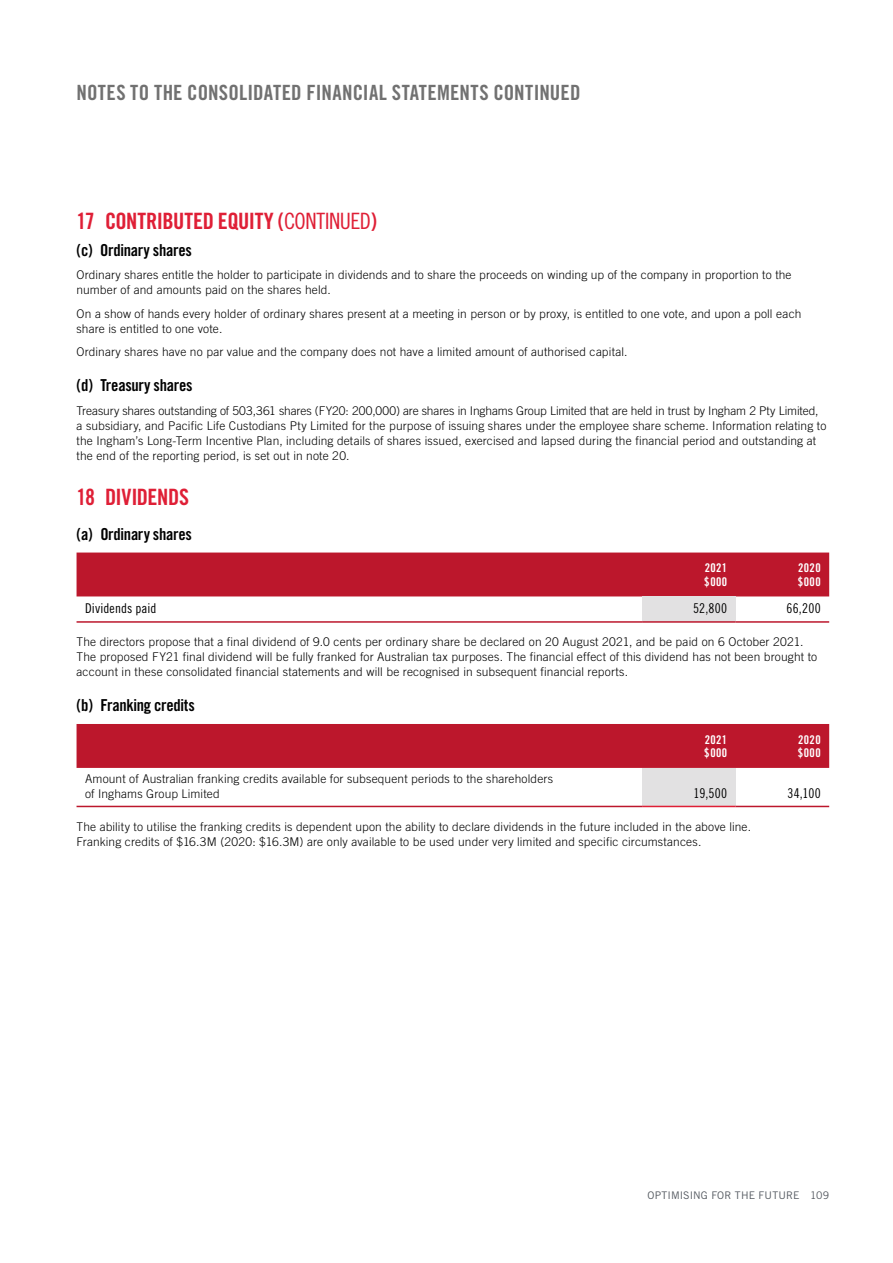
<style>
.page{position:relative;width:893px;height:1263px;background:#fff}
.page>*{position:absolute;margin:0;border:0;box-sizing:border-box;transform-origin:0 0}
.t1{font:22.5px "Trade Gothic Bold Cond Twenty";letter-spacing:-.025em;color:#df1f36}
.t2{font:22.5px "Trade Gothic Cond Eighteen";letter-spacing:-.025em;color:#df1f36}
.t3{font:21px "Trade Gothic Bold Cond Twenty";color:#717171}
.t4{font:16.5px "Trade Gothic Bold Cond Twenty";letter-spacing:-.015em;color:#000}
.t5{font:13.5px "Trade Gothic Cond Eighteen";letter-spacing:.01em;color:#000}
.t6{font:300 12px/15px "Trade Gothic";letter-spacing:.01em;color:#000}
.t7{font:12px/13.5px "Trade Gothic Bold Cond Twenty";letter-spacing:.035em;color:#fff}
.t8{font:10.5px "Trade Gothic";letter-spacing:.01em;color:#53585f}
.s1{font-family:"Trade Gothic Bold Cond Twenty"}
</style>
<div class="page">
<div style="left:77px;top:552px;width:752px;height:44px;background:#bc172c"></div>
<div style="left:642px;top:596px;width:94px;height:26px;background:#e2e1e2"></div>
<hr style="left:77px;top:621px;width:565px;height:2px;background:#bc172c">
<hr style="left:642px;top:621px;width:94px;height:2px;background:#bc172c">
<hr style="left:736px;top:621px;width:93px;height:2px;background:#bc172c">
<div style="left:77px;top:724px;width:752px;height:44px;background:#bc172c"></div>
<div style="left:642px;top:768px;width:94px;height:38px;background:#e2e1e2"></div>
<hr style="left:77px;top:806px;width:565px;height:1px;background:#bc172c">
<hr style="left:736px;top:806px;width:93px;height:1px;background:#bc172c">
<hr style="left:642px;top:806px;width:94px;height:1px;background:#df1f36">
<h2 class="t3" style="left:77px;top:80px;width:21px">Notes</h2>
<h2 class="t3" style="left:130px;top:80px;width:68px">tothe consolidated</h2>
<h2 class="t3" style="left:306px;top:80px;width:11px">financialstatements</h2>
<h2 class="t3" style="left:493px;top:80px;width:89px">CONTINUED</h2>
<h1 class="t1" style="left:77px;top:207px;width:50px">17 Contributed</h1>
<h1 class="t1" style="left:218px;top:207px;width:11px">equity</h1>
<h1 class="t2" style="left:278px;top:208px;width:101px"><span class="s1">(</span>CONTINUED<span class="s1">)</span></h1>
<h3 class="t4" style="left:77px;top:240px;width:117px">(c) Ordinary shares</h3>
<p class="t6" style="left:77px;top:267px;width:717px">Ordinary shares entitle the holder to participate in dividends and to share the proceeds on winding up of the company in proportion to the number of and amounts paid on the shares held.</p>
<p class="t6" style="left:77px;top:306px;width:726px">On a show of hands every holder of ordinary shares present at a meeting in person or by proxy, is entitled to one vote, and upon a poll each share is entitled to one vote.</p>
<p class="t6" style="left:77px;top:344px;width:552px">Ordinary shares have no par value and the company does not have a limited amount of authorised capital.</p>
<h3 class="t4" style="left:77px;top:375px;width:118px">(d) Treasury shares</h3>
<p class="t6" style="left:77px;top:403px;width:751px">Treasury shares outstanding of 503,361 shares (FY20: 200,000) are shares in Inghams Group Limited that are held in trust by Ingham 2 Pty Limited, a subsidiary, and Pacific Life Custodians Pty Limited for the purpose of issuing shares under the employee share scheme. Information relating to the Ingham’s Long‑Term Incentive Plan, including details of shares issued, exercised and lapsed during the financial period and outstanding at the end of the reporting period, is set out in note 20.</p>
<h1 class="t1" style="left:77px;top:483px;width:114px">18 DIVIDENDS</h1>
<h3 class="t4" style="left:77px;top:524px;width:117px">(a) Ordinary shares</h3>
<p class="t7" style="left:704px;top:561px;width:24px">2021 $000</p>
<p class="t7" style="left:798px;top:561px;width:24px">2020 $000</p>
<p class="t5" style="left:85px;top:601px;width:73px">Dividends paid</p>
<p class="t5" style="left:693px;top:601px;width:35px">52,800</p>
<p class="t5" style="left:786px;top:601px;width:36px">66,200</p>
<p class="t6" style="left:77px;top:634px;width:742px">The directors propose that a final dividend of 9.0 cents per ordinary share be declared on 20 August 2021, and be paid on 6 October 2021.<br>The proposed FY21 final dividend will be fully franked for Australian tax purposes. The financial effect of this dividend has not been brought to account in these consolidated financial statements and will be recognised in subsequent financial reports.</p>
<h3 class="t4" style="left:77px;top:695px;width:120px">(b) Franking credits</h3>
<p class="t7" style="left:704px;top:733px;width:24px">2021 $000</p>
<p class="t7" style="left:798px;top:733px;width:24px">2020 $000</p>
<p class="t6" style="left:85px;top:771px;width:470px">Amount of Australian franking credits available for subsequent periods to the shareholders of Inghams Group Limited</p>
<p class="t5" style="left:694px;top:785px;width:35px">19,500</p>
<p class="t5" style="left:787px;top:785px;width:35px">34,100</p>
<p class="t6" style="left:77px;top:819px;width:676px">The ability to utilise the franking credits is dependent upon the ability to declare dividends in the future included in the above line.<br>Franking credits of $16.3M (2020: $16.3M) are only available to be used under very limited and specific circumstances.</p>
<p class="t8" style="left:647px;top:1189px;width:183px">OPTIMISING FOR THE FUTURE 109</p>
</div>
